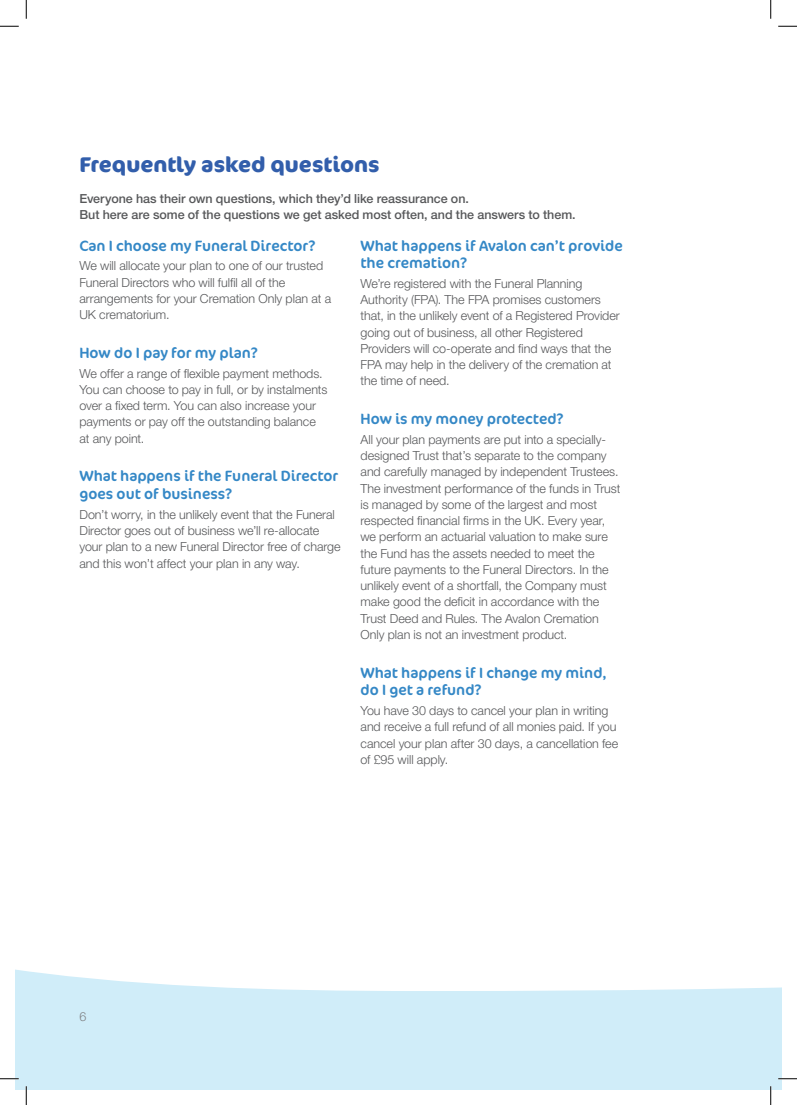
<style>
.page{position:relative;width:797px;height:1105px;background:#fff}
.page>*{position:absolute;margin:0;border:0;box-sizing:border-box;transform-origin:0 0}
.t1{font:700 21.25px "Cocon Pro";color:#325eab}
.t2{font:15px/17.5px "Cocon Pro";color:#3588c6}
.t3{font:300 12.5px/16.2px "Helvetica Neue";letter-spacing:-.005em;color:#57585a}
.t4{font:500 12.5px/16.2px "Helvetica Neue";letter-spacing:-.005em;color:#57585a}
.t5{font:300 12.5px "Helvetica Neue";color:#808285}
</style>
<div class="page">
<svg style="left:16px;top:969px;width:765px;height:120px;fill:#d0edf9"></svg>
<svg style="left:0;top:25px;width:19px;height:2px"></svg>
<svg style="left:778px;top:25px;width:19px;height:2px"></svg>
<svg style="left:0;top:1078px;width:19px;height:1px"></svg>
<svg style="left:778px;top:1078px;width:19px;height:1px"></svg>
<svg style="left:25px;top:0;width:2px;height:19px"></svg>
<svg style="left:25px;top:1086px;width:2px;height:19px"></svg>
<svg style="left:770px;top:0;width:1px;height:19px"></svg>
<svg style="left:770px;top:1086px;width:1px;height:19px"></svg>
<h1 class="t1" style="left:79px;top:150px;width:302px">Frequently asked questions</h1>
<p class="t4" style="left:79px;top:190px;width:497px">Everyone has their own questions, which they’d like reassurance on.<br>But here are some of the questions we get asked most often, and the answers to them.</p>
<p class="t2" style="left:79px;top:236px;width:237px">Can I choose my Funeral Director?</p>
<p class="t3" style="left:79px;top:257px;width:253px">We will allocate your plan to one of our trusted Funeral Directors who will fulfil all of the arrangements for your Cremation Only plan at a UK crematorium.</p>
<p class="t2" style="left:79px;top:344px;width:180px">How do I pay for my plan?</p>
<p class="t3" style="left:79px;top:365px;width:249px">We offer a range of flexible payment methods.<br>You can choose to pay in full, or by instalments over a fixed term. You can also increase your payments or pay off the outstanding balance at any point.</p>
<p class="t2" style="left:79px;top:467px;width:260px">What happens if the Funeral Director goes out of business?</p>
<p class="t3" style="left:79px;top:506px;width:263px">Don’t worry, in the unlikely event that the Funeral Director goes out of business we’ll re-allocate your plan to a new Funeral Director free of charge and this won’t affect your plan in any way.</p>
<p class="t2" style="left:360px;top:236px;width:264px">What happens if Avalon can’t provide the cremation?</p>
<p class="t3" style="left:360px;top:275px;width:261px">We’re registered with the Funeral Planning Authority (FPA). The FPA promises customers that, in the unlikely event of a Registered Provider going out of business, all other Registered Providers will co-operate and find ways that the FPA may help in the delivery of the cremation at the time of need.</p>
<p class="t2" style="left:360px;top:410px;width:205px">How is my money protected?</p>
<p class="t3" style="left:360px;top:431px;width:261px">All your plan payments are put into a specially&shy;designed Trust that’s separate to the company and carefully managed by independent Trustees.<br>The investment performance of the funds in Trust is managed by some of the largest and most respected financial firms in the UK. Every year, we perform an actuarial valuation to make sure the Fund has the assets needed to meet the future payments to the Funeral Directors. In the unlikely event of a shortfall, the Company must make good the deficit in accordance with the Trust Deed and Rules. The Avalon Cremation Only plan is not an investment product.</p>
<p class="t2" style="left:360px;top:663px;width:248px">What happens if I change my mind, do I get a refund?</p>
<p class="t3" style="left:360px;top:702px;width:259px">You have 30 days to cancel your plan in writing and receive a full refund of all monies paid. If you cancel your plan after 30 days, a cancellation fee of £95 will apply.</p>
<p class="t5" style="left:79px;top:1009px;width:8px">6</p>
</div>
